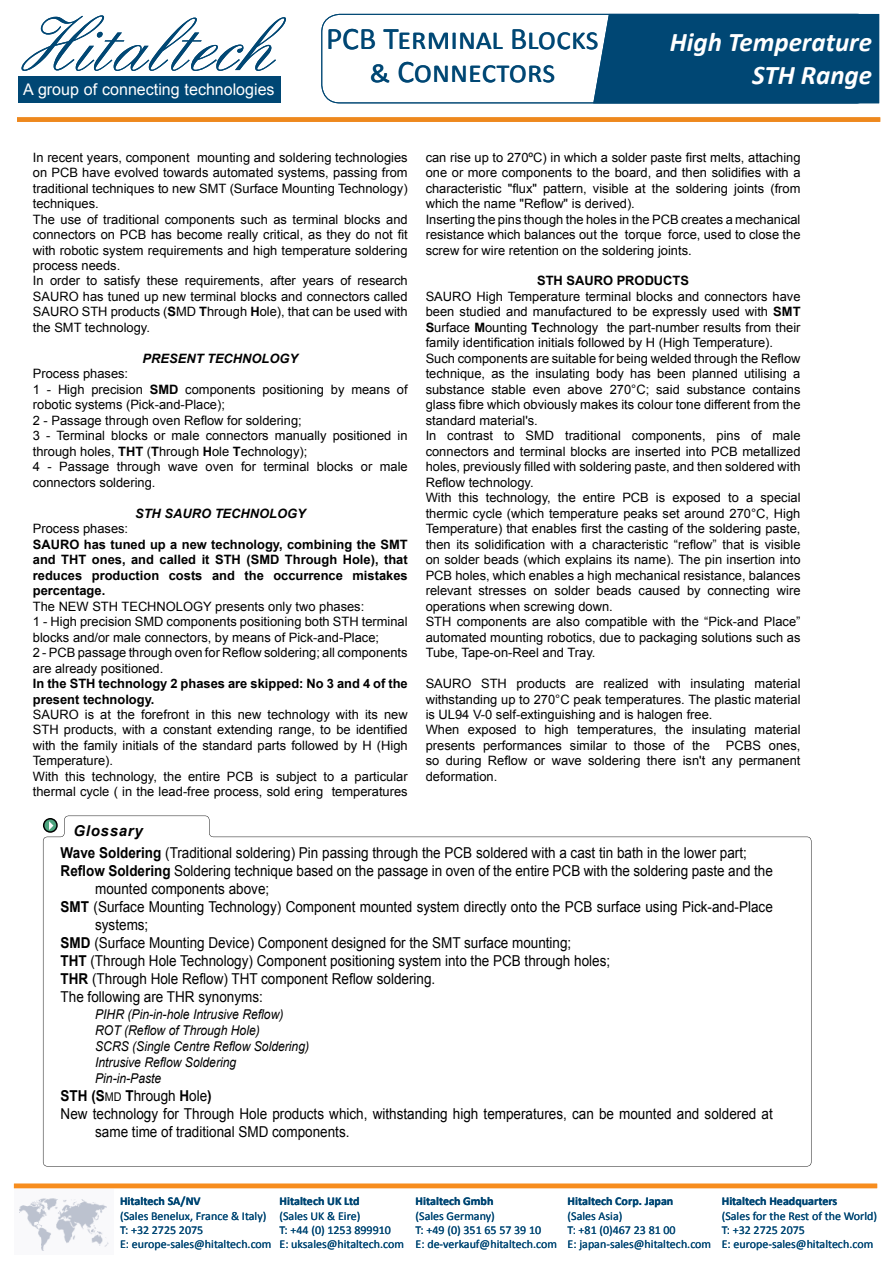
<style>
.page{position:relative;width:893px;height:1263px;background:#fff}
.page>*{position:absolute;margin:0;border:0;box-sizing:border-box;transform-origin:0 0}
.t1{font:80.1px "Englische Sch T";color:#004774}
.t2{font:31.5px/33px "Calibri";color:#004774;text-align:center}
.t3{font:italic 700 27px/32.4px "Calibri";color:#fff;text-align:right}
.t4{font:16.05px "Arial";color:#fff}
.t5{font:15px "Arial";color:#000;scale:.9 1}
.t6{font:italic 700 15px "Arial";letter-spacing:.05em;color:#000}
.t7{font:italic 13.5px/16.2px "Arial";color:#000;scale:.9 1}
.t8{font:12.9px/15.5px "Arial";color:#000}
.t9{font:700 12.9px/15.5px "Arial";color:#000;text-align:justify}
.t10{font:italic 700 12.9px "Arial";color:#000}
.t11{font:12px/14.4px "Calibri";color:#004774}
.t12{font:700 12px "Calibri";color:#004774}
.s1{font-weight:700}
.s2{font-size:12px}
</style>
<div class="page">
<img style="left:19px;top:1198px;width:90px;height:53px">
<hr style="left:14px;top:1184px;width:863px;height:4px;background:#f78d1e">
<div style="left:593px;top:14px;width:286px;height:89px;background:#004774"></div>
<div style="left:321px;top:14px;width:554px;height:89px;border:1px solid #004774;border-radius:18px"></div>
<div style="left:17px;top:117px;width:863px;height:5px;background:#ee881d"></div>
<div style="left:18px;top:76px;width:263px;height:26px;background:#004774"></div>
<svg style="left:43px;top:816px;width:768px;height:350px"></svg>
<svg style="left:43px;top:818px;width:15px;height:15px"></svg>
<h1 class="t1" style="left:17px;top:2px;width:256px">Hitaltech</h1>
<p class="t4" style="left:23px;top:78px;width:253px">A group of connecting technologies</p>
<h2 class="t2" style="left:326px;top:22px;width:274px">PCB Terminal Blocks &amp; Connectors</h2>
<h3 class="t3" style="left:670px;top:26px;width:204px">High Temperature<br>STH Range</h3>
<p class="t8" style="left:33px;top:149px;width:376px">In recent years, component mounting and soldering technologies on PCB have evolved towards automated systems, passing from traditional techniques to new SMT (Surface Mounting Technology) techniques.<br>The use of traditional components such as terminal blocks and connectors on PCB has become really critical, as they do not fit with robotic system requirements and high temperature soldering process needs.<br>In order to satisfy these requirements, after years of research SAURO has tuned up new terminal blocks and connectors called SAURO STH products (<span class="s1">S</span>MD <span class="s1">T</span>hrough <span class="s1">H</span>ole), that can be used with the SMT technology.</p>
<p class="t10" style="left:143px;top:350px;width:157px">PRESENT TECHNOLOGY</p>
<p class="t8" style="left:33px;top:366px;width:376px">Process phases:<br>1 - High precision <span class="s1">SMD</span> components positioning by means of robotic systems (Pick-and-Place);<br>2 - Passage through oven Reflow for soldering;<br>3 - Terminal blocks or male connectors manually positioned in through holes, <span class="s1">THT</span> (<span class="s1">T</span>hrough <span class="s1">H</span>ole <span class="s1">T</span>echnology);<br>4 - Passage through wave oven for terminal blocks or male connectors soldering.</p>
<p class="t10" style="left:135px;top:505px;width:172px">STH SAURO TECHNOLOGY</p>
<p class="t8" style="left:33px;top:521px;width:97px">Process phases:</p>
<p class="t9" style="left:33px;top:537px;width:376px">SAURO has tuned up a new technology, combining the SMT and THT ones, and called it STH (SMD Through Hole), that reduces production costs and the occurrence mistakes percentage.</p>
<p class="t8" style="left:33px;top:598px;width:376px">The NEW STH TECHNOLOGY presents only two phases:<br>1 - High precision SMD components positioning both STH terminal blocks and/or male connectors, by means of Pick-and-Place;<br>2 - PCB passage through oven for Reflow soldering; all components are already positioned.</p>
<p class="t9" style="left:33px;top:676px;width:376px">In the STH technology 2 phases are skipped: No 3 and 4 of the present technology.</p>
<p class="t8" style="left:33px;top:707px;width:376px">SAURO is at the forefront in this new technology with its new STH products, with a constant extending range, to be identified with the family initials of the standard parts followed by H (High Temperature).<br>With this technology, the entire PCB is subject to a particular thermal cycle ( in the lead-free process, sold ering temperatures</p>
<p class="t6" style="left:73px;top:820px;width:71px">Glossary</p>
<p class="t8" style="left:426px;top:149px;width:376px">can rise up to 270ºC) in which a solder paste first melts, attaching one or more components to the board, and then solidifies with a characteristic "flux" pattern, visible at the soldering joints (from which the name "Reflow" is derived).<br>Inserting the pins though the holes in the PCB creates a mechanical resistance which balances out the torque force, used to close the screw for wire retention on the soldering joints.</p>
<p class="t9" style="left:537px;top:274px;width:153px">STH SAURO PRODUCTS</p>
<p class="t8" style="left:426px;top:289px;width:376px">SAURO High Temperature terminal blocks and connectors have been studied and manufactured to be expressly used with <span class="s1">SMT S</span>urface <span class="s1">M</span>ounting <span class="s1">T</span>echnology the part-number results from their family identification initials followed by H (High Temperature).<br>Such components are suitable for being welded through the Reflow technique, as the insulating body has been planned utilising a substance stable even above 270°C; said substance contains glass fibre which obviously makes its colour tone different from the standard material's.<br>In contrast to SMD traditional components, pins of male connectors and terminal blocks are inserted into PCB metallized holes, previously filled with soldering paste, and then soldered with Reflow technology.<br>With this technology, the entire PCB is exposed to a special thermic cycle (which temperature peaks set around 270°C, High Temperature) that enables first the casting of the soldering paste, then its solidification with a characteristic “reflow” that is visible on solder beads (which explains its name). The pin insertion into PCB holes, which enables a high mechanical resistance, balances relevant stresses on solder beads caused by connecting wire operations when screwing down.<br>STH components are also compatible with the “Pick-and Place” automated mounting robotics, due to packaging solutions such as Tube, Tape-on-Reel and Tray.</p>
<p class="t8" style="left:426px;top:676px;width:376px">SAURO STH products are realized with insulating material withstanding up to 270°C peak temperatures. The plastic material is UL94 V-0 self-extinguishing and is halogen free.<br>When exposed to high temperatures, the insulating material presents performances similar to those of the PCBS ones, so during Reflow or wave soldering there isn't any permanent deformation.</p>
<p class="t5" style="left:61px;top:843px;width:764px"><span class="s1">Wave Soldering</span> (Traditional soldering) Pin passing through the PCB soldered with a cast tin bath in the lower part;</p>
<p class="t5" style="left:61px;top:861px;width:793px"><span class="s1">Reflow Soldering</span> Soldering technique based on the passage in oven of the entire PCB with the soldering paste and the</p>
<p class="t5" style="left:95px;top:879px;width:195px">mounted components above;</p>
<p class="t5" style="left:61px;top:897px;width:793px"><span class="s1">SMT</span> (Surface Mounting Technology) Component mounted system directly onto the PCB surface using Pick-and-Place</p>
<p class="t5" style="left:95px;top:915px;width:61px">systems;</p>
<p class="t5" style="left:61px;top:933px;width:569px"><span class="s1">SMD</span> (Surface Mounting Device) Component designed for the SMT surface mounting;</p>
<p class="t5" style="left:61px;top:951px;width:612px"><span class="s1">THT</span> (Through Hole Technology) Component positioning system into the PCB through holes;</p>
<p class="t5" style="left:61px;top:969px;width:418px"><span class="s1">THR</span> (Through Hole Reflow) THT component Reflow soldering.</p>
<p class="t5" style="left:61px;top:987px;width:226px">The following are THR synonyms:</p>
<p class="t7" style="left:95px;top:1006px;width:239px">PIHR (Pin-in-hole Intrusive Reflow)<br>ROT (Reflow of Through Hole)<br>SCRS (Single Centre Reflow Soldering)<br>Intrusive Reflow Soldering<br>Pin-in-Paste</p>
<p class="t5" style="left:61px;top:1086px;width:169px"><span class="s1">STH (S</span><span class="s2">MD</span> <span class="s1">T</span>hrough <span class="s1">H</span>ole<span class="s1">)</span></p>
<p class="t5" style="left:61px;top:1104px;width:793px">New technology for Through Hole products which, withstanding high temperatures, can be mounted and soldered at</p>
<p class="t5" style="left:95px;top:1122px;width:284px">same time of traditional SMD components.</p>
<p class="t12" style="left:120px;top:1193px;width:82px">Hitaltech SA/NV</p>
<p class="t11" style="left:120px;top:1208px;width:153px">(Sales Benelux, France &amp; Italy)<br>T: +32 2725 2075<br>E: europe-sales@hitaltech.com</p>
<p class="t12" style="left:279px;top:1193px;width:82px">Hitaltech UK Ltd</p>
<p class="t11" style="left:279px;top:1208px;width:126px">(Sales UK &amp; Eire)<br>T: +44 (0) 1253 899910<br>E: uksales@hitaltech.com</p>
<p class="t12" style="left:416px;top:1193px;width:79px">Hitaltech Gmbh</p>
<p class="t11" style="left:416px;top:1208px;width:143px">(Sales Germany)<br>T: +49 (0) 351 65 57 39 10<br>E: de-verkauf@hitaltech.com</p>
<p class="t12" style="left:568px;top:1193px;width:107px">Hitaltech Corp. Japan</p>
<p class="t11" style="left:568px;top:1208px;width:145px">(Sales Asia)<br>T: +81 (0)467 23 81 00<br>E: japan-sales@hitaltech.com</p>
<p class="t12" style="left:722px;top:1193px;width:117px">Hitaltech Headquarters</p>
<p class="t11" style="left:722px;top:1208px;width:157px">(Sales for the Rest of the World)<br>T: +32 2725 2075<br>E: europe-sales@hitaltech.com</p>
</div>
